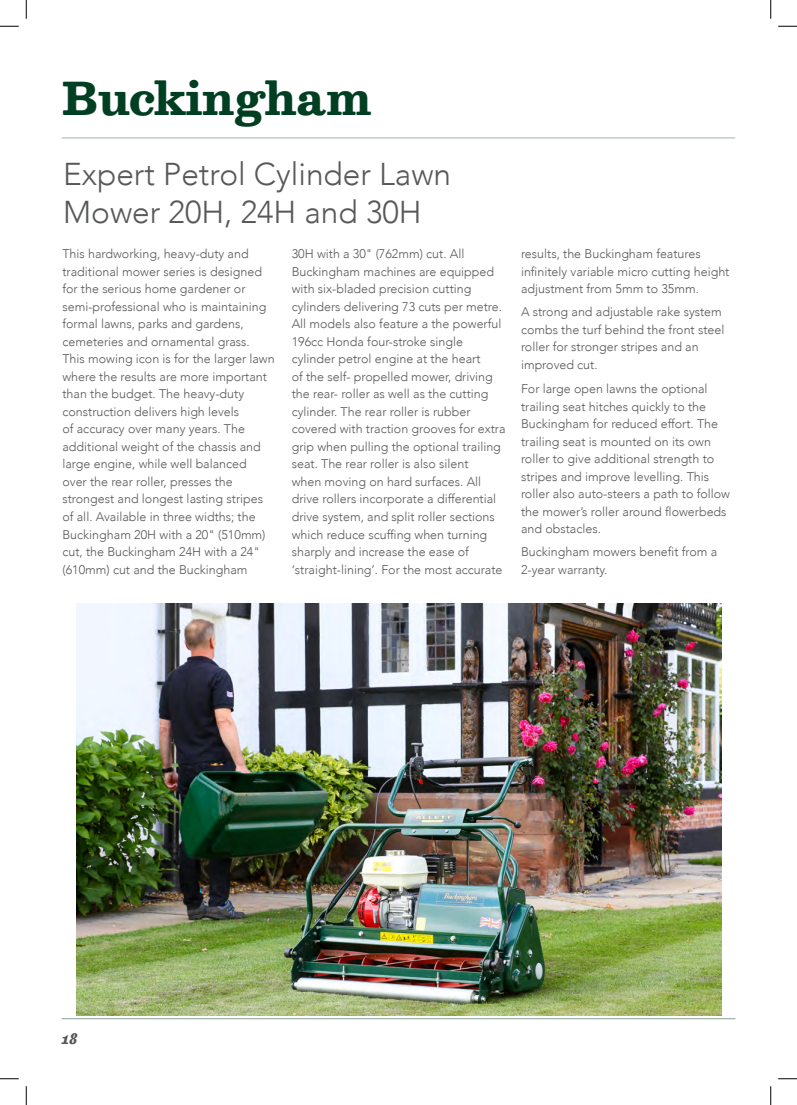
<style>
.page{position:relative;width:797px;height:1105px;background:#fff}
.page>*{position:absolute;margin:0;border:0;box-sizing:border-box;transform-origin:0 0}
.t1{font:italic 700 44.38px "Besley";color:#003f22}
.t2{font:300 31.62px/37.9px "Avenir";color:#57585a}
.t3{font:italic 700 15px "Besley";color:#57585a}
.t4{font:300 12.5px/17.5px "Avenir";color:#57585a}
</style>
<div class="page">
<hr style="left:62px;top:138px;width:673px;height:1px;background:#a0b3aa">
<hr style="left:62px;top:1018px;width:673px;height:1px;background:#a0b3aa">
<svg style="left:0;top:25px;width:19px;height:2px"></svg>
<svg style="left:778px;top:25px;width:19px;height:2px"></svg>
<svg style="left:0;top:1078px;width:19px;height:1px"></svg>
<svg style="left:778px;top:1078px;width:19px;height:1px"></svg>
<svg style="left:25px;top:0;width:2px;height:19px"></svg>
<svg style="left:25px;top:1086px;width:2px;height:19px"></svg>
<svg style="left:770px;top:0;width:1px;height:19px"></svg>
<svg style="left:770px;top:1086px;width:1px;height:19px"></svg>
<img style="left:76px;top:604px;width:645px;height:412px">
<h1 class="t1" style="left:62px;top:74px;width:311px">Buckingham</h1>
<h2 class="t2" style="left:63px;top:156px;width:389px">Expert Petrol Cylinder Lawn<br>Mower 20H, 24H and 30H</h2>
<p class="t4" style="left:62px;top:245px;width:214px">This hardworking, heavy-duty and traditional mower series is designed for the serious home gardener or semi-professional who is maintaining formal lawns, parks and gardens, cemeteries and ornamental grass.<br>This mowing icon is for the larger lawn where the results are more important than the budget. The heavy-duty construction delivers high levels<br>of accuracy over many years. The additional weight of the chassis and large engine, while well balanced<br>over the rear roller, presses the strongest and longest lasting stripes of all. Available in three widths; the Buckingham 20H with a 20" (510mm) cut, the Buckingham 24H with a 24" (610mm) cut and the Buckingham</p>
<p class="t4" style="left:292px;top:245px;width:215px">30H with a 30" (762mm) cut. All Buckingham machines are equipped with six-bladed precision cutting cylinders delivering 73 cuts per metre.<br>All models also feature a the powerful 196cc Honda four-stroke single cylinder petrol engine at the heart<br>of the self- propelled mower, driving the rear- roller as well as the cutting cylinder. The rear roller is rubber covered with traction grooves for extra grip when pulling the optional trailing seat. The rear roller is also silent<br>when moving on hard surfaces. All drive rollers incorporate a differential drive system, and split roller sections which reduce scuffing when turning sharply and increase the ease of ‘straight-lining’. For the most accurate</p>
<p class="t4" style="left:521px;top:245px;width:210px">results, the Buckingham features infinitely variable micro cutting height adjustment from 5mm to 35mm.</p>
<p class="t4" style="left:521px;top:303px;width:205px">A strong and adjustable rake system combs the turf behind the front steel roller for stronger stripes and an improved cut.</p>
<p class="t4" style="left:521px;top:380px;width:210px">For large open lawns the optional trailing seat hitches quickly to the Buckingham for reduced effort. The trailing seat is mounted on its own roller to give additional strength to stripes and improve levelling. This roller also auto-steers a path to follow the mower’s roller around flowerbeds and obstacles.</p>
<p class="t4" style="left:521px;top:543px;width:198px">Buckingham mowers benefit from a<br>2-year warranty.</p>
<p class="t3" style="left:61px;top:1030px;width:17px">18</p>
</div>
